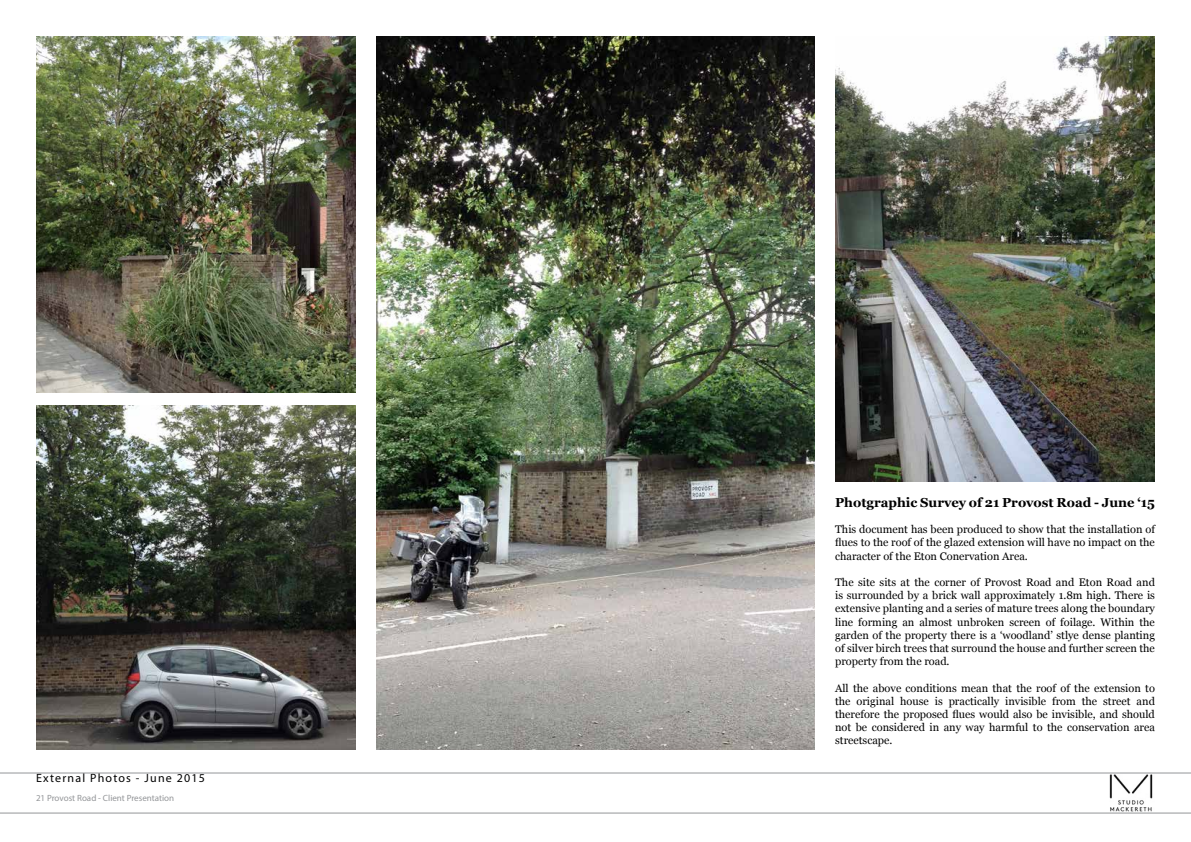
<style>
.page{position:relative;width:1191px;height:842px;background:#fff}
.page>*{position:absolute;margin:0;border:0;box-sizing:border-box;transform-origin:0 0}
.t1{font:700 13px "Georgia";color:#000}
.t2{font:12px "Myriad Pro";letter-spacing:.1em;color:#000}
.t3{font:11px/13.2px "Georgia";color:#000;text-align:justify}
.t4{font:9px "Myriad Pro";color:#939598}
</style>
<div class="page">
<img style="left:1110px;top:774px;width:45px;height:39px">
<hr style="left:0;top:813px;width:1191px;height:1px;background:#939598">
<hr style="left:0;top:773px;width:1191px;height:1px;background:#939598">
<img style="left:835px;top:36px;width:320px;height:445px">
<img style="left:36px;top:36px;width:320px;height:357px">
<img style="left:36px;top:405px;width:320px;height:344px">
<img style="left:377px;top:36px;width:437px;height:713px">
<p class="t2" style="left:36px;top:771px;width:170px">External Photos - June 2015</p>
<p class="t4" style="left:36px;top:792px;width:140px">21 Provost Road - Client Presentation</p>
<p class="t1" style="left:835px;top:494px;width:321px">Photgraphic Survey of 21 Provost Road - June ‘15</p>
<p class="t3" style="left:835px;top:523px;width:321px">This document has been produced to show that the installation of flues to the roof of the glazed extension will have no impact on the character of the Eton Conervation Area.</p>
<p class="t3" style="left:835px;top:576px;width:321px">The site sits at the corner of Provost Road and Eton Road and is surrounded by a brick wall approximately 1.8m high. There is extensive planting and a series of mature trees along the boundary line forming an almost unbroken screen of foilage. Within the garden of the property there is a ‘woodland’ stlye dense planting of silver birch trees that surround the house and further screen the property from the road.</p>
<p class="t3" style="left:835px;top:681px;width:321px">All the above conditions mean that the roof of the extension to the original house is practically invisible from the street and therefore the proposed flues would also be invisible, and should not be considered in any way harmful to the conservation area streetscape.</p>
</div>
